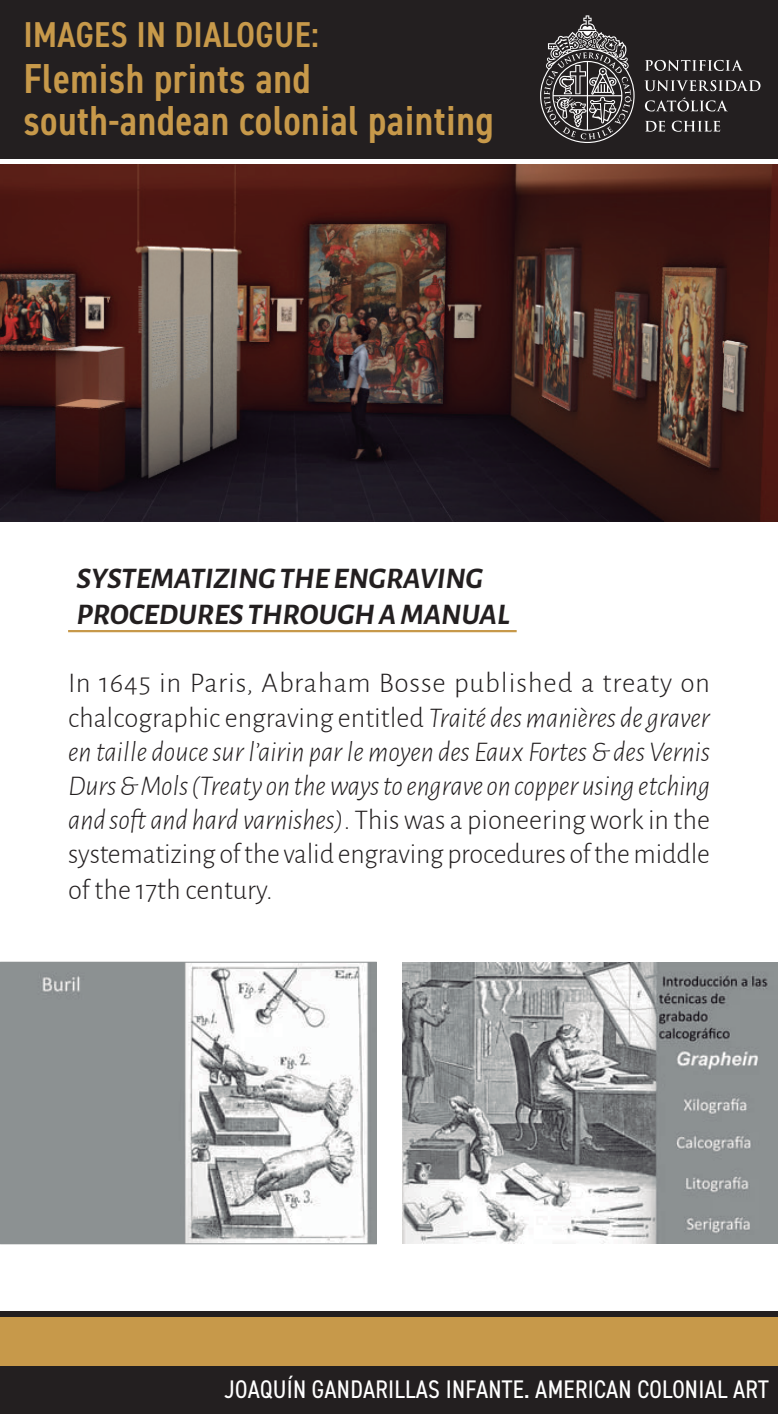
<style>
.page{position:relative;width:778px;height:1414px;background:#fff}
.page>*{position:absolute;margin:0;border:0;box-sizing:border-box;transform-origin:0 0}
.t1{font:600 condensed 42px/42px "DIN2014";letter-spacing:.01em;color:#c7994a}
.t2{font:600 condensed 36px "DIN2014";letter-spacing:.01em;color:#c7994a}
.t3{font:italic 700 30px/36px "Alegreya Sans";color:#231f20}
.t4{font:300 28.5px/34.5px "Alegreya Sans";letter-spacing:-.005em;color:#231f20;text-align:justify}
.t5{font:condensed 25.5px "DIN2014";letter-spacing:.01em;color:#fff}
.s1{font-style:italic}
</style>
<div class="page">
<div style="left:0;top:0;width:777px;height:158px;background:#231f20"></div>
<div style="left:0;top:1310px;width:777px;height:6px;background:#231f20"></div>
<div style="left:0;top:1365px;width:777px;height:48px;background:#231f20"></div>
<div style="left:0;top:1316px;width:777px;height:49px;background:#c7994a"></div>
<svg style="left:645px;top:60px;width:97px;height:11px"></svg>
<svg style="left:644px;top:80px;width:116px;height:11px"></svg>
<svg style="left:644px;top:97px;width:83px;height:14px"></svg>
<svg style="left:645px;top:121px;width:20px;height:11px"></svg>
<svg style="left:671px;top:121px;width:49px;height:11px"></svg>
<svg style="left:540px;top:15px;width:94px;height:128px"></svg>
<img style="left:0;top:164px;width:777px;height:357px">
<img style="left:2px;top:964px;width:372px;height:277px">
<div style="left:0;top:962px;width:376px;height:281px;border:1px solid #8d9192"></div>
<img style="left:402px;top:962px;width:375px;height:281px">
<hr style="left:68px;top:630px;width:448px;height:2px;background:#c7994a">
<p class="t2" style="left:23px;top:10px;width:297px">IMAGES IN DIALOGUE:</p>
<h1 class="t1" style="left:23px;top:57px;width:471px">Flemish prints and south-andean colonial painting</h1>
<p class="t3" style="left:77px;top:558px;width:434px">SYSTEMATIZING THE ENGRAVING<br>PROCEDURES THROUGH A MANUAL</p>
<p class="t4" style="left:68px;top:665px;width:643px">In 1645 in Paris, Abraham Bosse published a treaty on chalcographic engraving entitled <span class="s1">Traité des manières de graver en taille douce sur l’airin par le moyen des Eaux Fortes &amp; des Vernis Durs &amp; Mols (Treaty on the ways to engrave on copper using etching and soft and hard varnishes)</span>. This was a pioneering work in the systematizing of the valid engraving procedures of the middle of the 17th century.</p>
<p class="t5" style="left:224px;top:1372px;width:545px">JOAQUÍN GANDARILLAS INFANTE. AMERICAN COLONIAL ART</p>
</div>
